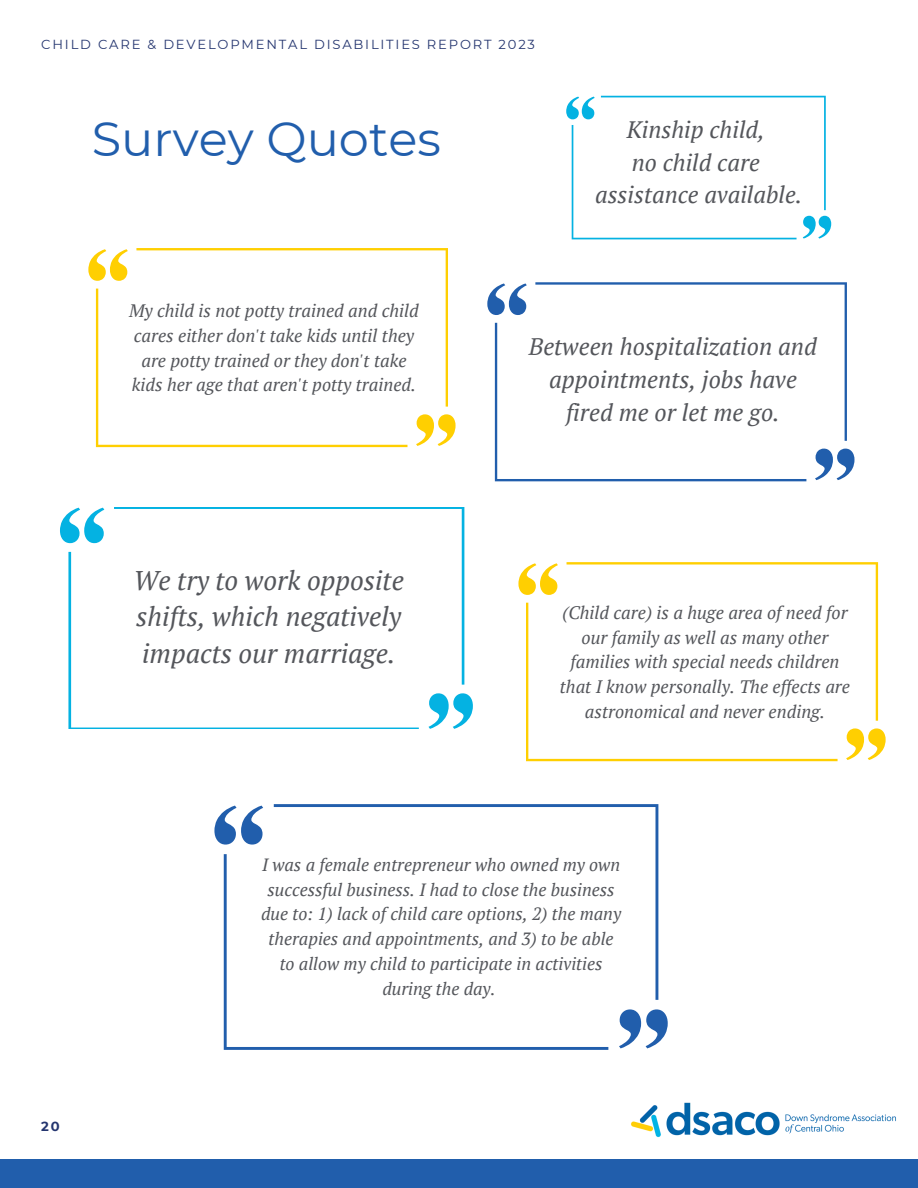
<style>
.page{position:relative;width:918px;height:1188px;background:#fff}
.page>*{position:absolute;margin:0;border:0;box-sizing:border-box;transform-origin:0 0}
.t1{font:48px "Montserrat";color:#215eac}
.t2{font:italic 27px/36.8px "PT Serif";color:#54565b;text-align:justify}
.t3{font:italic 24px/32.7px "PT Serif";color:#54565b;text-align:center}
.t4{font:italic 23.7px "PT Serif";color:#54565b}
.t5{font:italic 18px/24.8px "PT Serif";color:#54565b;text-align:center}
.t6{font:italic 17.7px/24.8px "PT Serif";color:#54565b;text-align:center}
.t7{font:13.05px "Montserrat";letter-spacing:.135em;color:#24356f}
.t8{font:700 13.05px "Montserrat";color:#24356f}
</style>
<div class="page">
<img style="left:631px;top:1102px;width:265px;height:36px">
<div style="left:0;top:1159px;width:918px;height:29px;background:#215eac"></div>
<svg style="left:88px;top:254px;width:367px;height:192px"></svg>
<svg style="left:96px;top:248px;width:352px;height:199px"></svg>
<svg style="left:214px;top:806px;width:454px;height:242px"></svg>
<svg style="left:224px;top:804px;width:434px;height:246px"></svg>
<svg style="left:60px;top:508px;width:412px;height:216px"></svg>
<svg style="left:68px;top:508px;width:396px;height:221px"></svg>
<svg style="left:566px;top:96px;width:265px;height:143px"></svg>
<svg style="left:518px;top:563px;width:367px;height:192px"></svg>
<svg style="left:526px;top:562px;width:352px;height:199px"></svg>
<svg style="left:487px;top:288px;width:367px;height:192px"></svg>
<svg style="left:495px;top:282px;width:352px;height:199px"></svg>
<p class="t7" style="left:41px;top:36px;width:495px">CHILD CARE &amp; DEVELOPMENTAL DISABILITIES REPORT 2023</p>
<p class="t1" style="left:92px;top:109px;width:351px">Survey Quotes</p>
<p class="t4" style="left:627px;top:113px;width:140px">Kinship child,</p>
<p class="t4" style="left:632px;top:146px;width:130px">no child care</p>
<p class="t4" style="left:595px;top:179px;width:209px">assistance available.</p>
<p class="t5" style="left:129px;top:298px;width:291px">My child is not potty trained and child cares either don't take kids until they are potty trained or they don't take kids her age that aren't potty trained.</p>
<p class="t2" style="left:133px;top:561px;width:272px">We try to work opposite shifts, which negatively impacts our marriage.</p>
<p class="t3" style="left:529px;top:330px;width:290px">Between hospitalization and appointments, jobs have fired me or let me go.</p>
<p class="t5" style="left:560px;top:600px;width:292px">(Child care) is a huge area of need for our family as well as many other families with special needs children that I know personally. The effects are astronomical and never ending.</p>
<p class="t8" style="left:41px;top:1118px;width:20px">20</p>
<p class="t6" style="left:261px;top:852px;width:361px">I was a female entrepreneur who owned my own successful business. I had to close the business due to: 1) lack of child care options, 2) the many therapies and appointments, and 3) to be able to allow my child to participate in activities during the day.</p>
</div>
